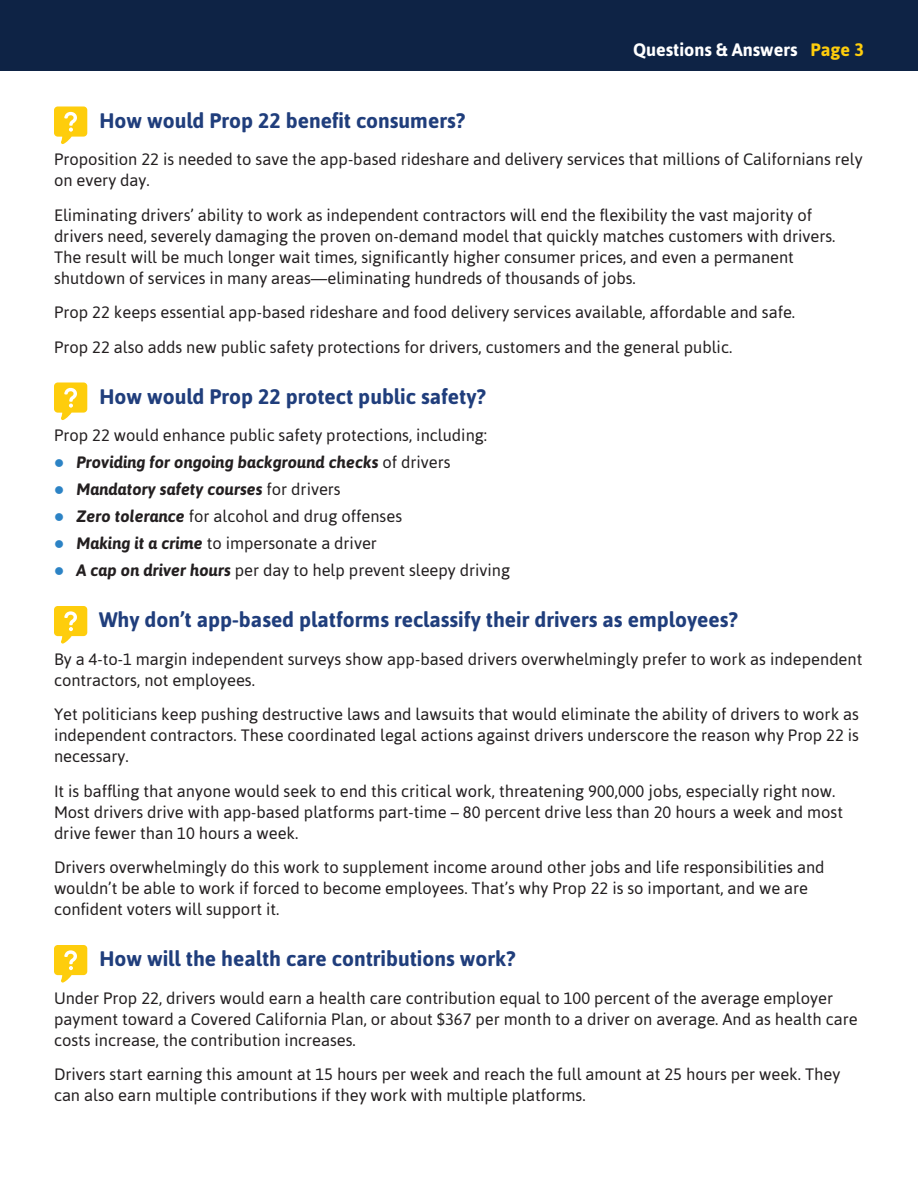
<style>
.page{position:relative;width:918px;height:1188px;background:#fff}
.page>*{position:absolute;margin:0;border:0;box-sizing:border-box;transform-origin:0 0}
.Paragraph_Style_1{font:700 21px "Asap";color:#203e7c}
.Paragraph_Style_1-2{font:700 18px "Asap";color:#fff}
.t1{font:16.5px/21px "Asap";color:#231f20}
.t2{font:italic 700 16.5px "Asap";color:#231f20}
.s1{color:#fecd0c}
.s2{color:#2c83c5}
.s3{font-weight:400;font-style:normal}
.s4{font-weight:700;font-style:italic}
</style>
<div class="page">
<svg style="left:54px;top:106px;width:33px;height:38px"></svg>
<svg style="left:54px;top:382px;width:33px;height:38px"></svg>
<svg style="left:54px;top:606px;width:33px;height:38px"></svg>
<svg style="left:54px;top:945px;width:33px;height:38px"></svg>
<div style="left:0;top:0;width:918px;height:70px;background:#0e2345"></div>
<p class="Paragraph_Style_1-2" style="left:633px;top:40px;width:232px">Questions &amp; Answers <span class="s1">Page 3</span></p>
<p class="Paragraph_Style_1" style="left:99px;top:108px;width:368px">How would Prop 22 benefit consumers?</p>
<p class="t1" style="left:54px;top:149px;width:810px">Proposition 22 is needed to save the app-based rideshare and delivery services that millions of Californians rely on every day.</p>
<p class="t1" style="left:54px;top:204px;width:783px">Eliminating drivers’ ability to work as independent contractors will end the flexibility the vast majority of drivers need, severely damaging the proven on-demand model that quickly matches customers with drivers.<br>The result will be much longer wait times, significantly higher consumer prices, and even a permanent shutdown of services in many areas—eliminating hundreds of thousands of jobs.</p>
<p class="t1" style="left:54px;top:302px;width:743px">Prop 22 keeps essential app-based rideshare and food delivery services available, affordable and safe.</p>
<p class="t1" style="left:54px;top:336px;width:680px">Prop 22 also adds new public safety protections for drivers, customers and the general public.</p>
<p class="Paragraph_Style_1" style="left:99px;top:384px;width:388px">How would Prop 22 protect public safety?</p>
<p class="t1" style="left:54px;top:425px;width:435px">Prop 22 would enhance public safety protections, including:</p>
<p class="t2" style="left:54px;top:453px;width:398px"><span class="s2">●</span> Providing for ongoing background checks <span class="s3">of drivers</span></p>
<p class="t2" style="left:54px;top:480px;width:288px"><span class="s2">●</span> Mandatory safety courses <span class="s3">for drivers</span></p>
<p class="t1" style="left:54px;top:506px;width:350px"><span class="s2">●</span> <span class="s4">Zero tolerance</span> for alcohol and drug offenses</p>
<p class="t1" style="left:54px;top:533px;width:324px"><span class="s2">●</span> <span class="s4">Making it a crime</span> to impersonate a driver</p>
<p class="t1" style="left:54px;top:560px;width:458px"><span class="s2">●</span> <span class="s4">A cap on driver hours</span> per day to help prevent sleepy driving</p>
<p class="Paragraph_Style_1" style="left:99px;top:607px;width:640px">Why don’t app-based platforms reclassify their drivers as employees?</p>
<p class="t1" style="left:54px;top:648px;width:810px">By a 4-to-1 margin independent surveys show app-based drivers overwhelmingly prefer to work as independent contractors, not employees.</p>
<p class="t1" style="left:54px;top:704px;width:807px;text-align:justify">Yet politicians keep pushing destructive laws and lawsuits that would eliminate the ability of drivers to work as independent contractors. These coordinated legal actions against drivers underscore the reason why Prop 22 is necessary.</p>
<p class="t1" style="left:54px;top:780px;width:790px">It is baffling that anyone would seek to end this critical work, threatening 900,000 jobs, especially right now.<br>Most drivers drive with app-based platforms part-time – 80 percent drive less than 20 hours a week and most drive fewer than 10 hours a week.</p>
<p class="t1" style="left:54px;top:857px;width:772px">Drivers overwhelmingly do this work to supplement income around other jobs and life responsibilities and wouldn’t be able to work if forced to become employees. That’s why Prop 22 is so important, and we are confident voters will support it.</p>
<p class="Paragraph_Style_1" style="left:99px;top:946px;width:418px">How will the health care contributions work?</p>
<p class="t1" style="left:54px;top:987px;width:805px">Under Prop 22, drivers would earn a health care contribution equal to 100 percent of the average employer payment toward a Covered California Plan, or about $367 per month to a driver on average. And as health care costs increase, the contribution increases.</p>
<p class="t1" style="left:54px;top:1064px;width:788px">Drivers start earning this amount at 15 hours per week and reach the full amount at 25 hours per week. They can also earn multiple contributions if they work with multiple platforms.</p>
</div>
